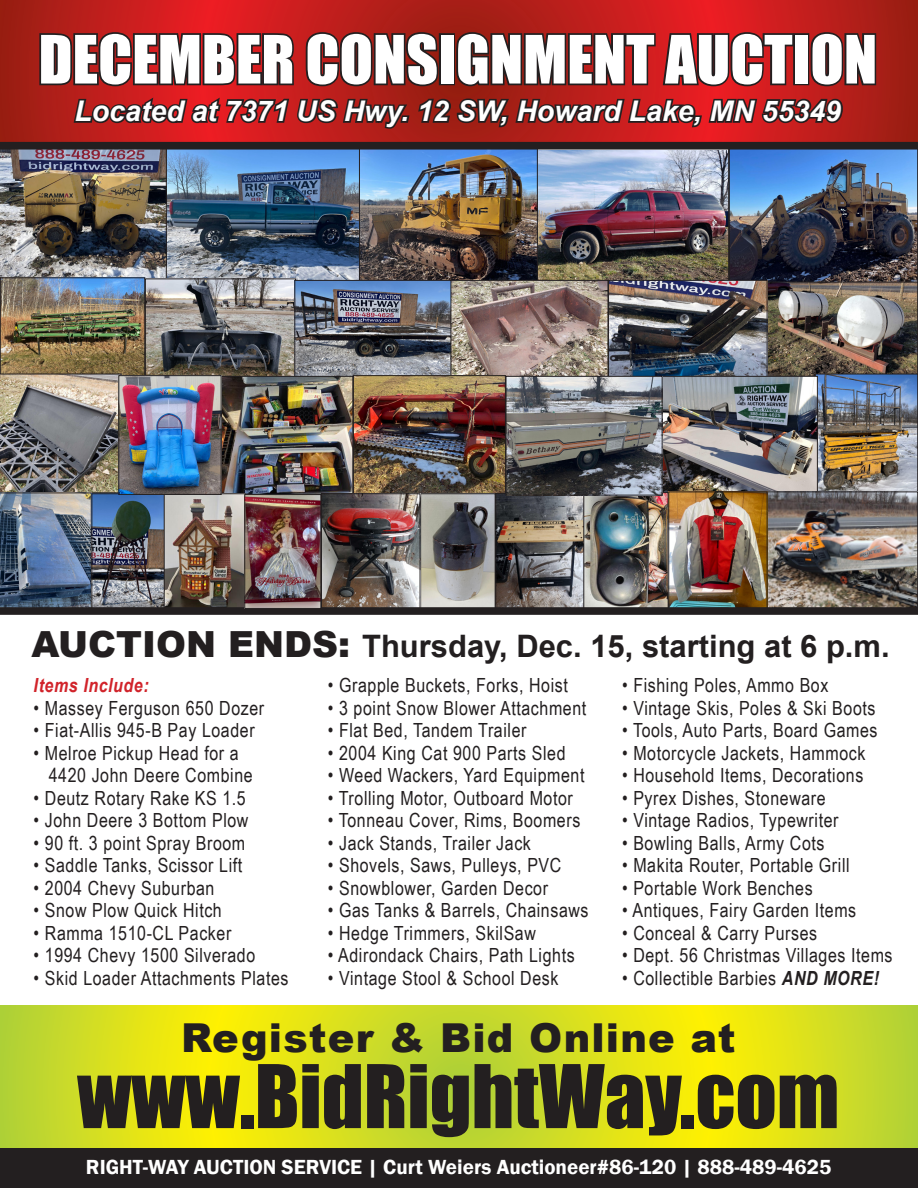
<style>
.page{position:relative;width:918px;height:1188px;background:#fff}
.page>*{position:absolute;margin:0;border:0;box-sizing:border-box;transform-origin:0 0}
.t1{font:81px "Impact";color:#231f20}
.t2{font:61.5px "Impact";color:#fff}
.t3{font:900 39.9px "Arial";letter-spacing:.03em;color:#231f20}
.t4{font:700 30.9px "Arial";color:#231f20}
.t5{font:italic 700 28.5px "Arial";color:#fff}
.t6{font:600 21px "Franklin Gothic";color:#fff}
.t7{font:19.5px "Arial Narrow";letter-spacing:.03em;color:#231f20}
.t8{font:italic 700 19.5px "Arial Narrow";letter-spacing:.03em;color:#d1232a}
.s1{font-weight:900;font-size:36px}
.s2{font-weight:700;font-style:italic}
</style>
<div class="page">
<svg style="left:0;top:1005px;width:918px;height:144px;background:#d7df1d"></svg>
<div style="left:0;top:1149px;width:918px;height:39px;background:#231f20"></div>
<img style="left:767px;top:150px;width:149px;height:132px">
<img style="left:2px;top:280px;width:292px;height:96px">
<div style="left:0;top:278px;width:145px;height:111px;border:1px solid #231f20"></div>
<div style="left:145px;top:279px;width:151px;height:111px;border:1px solid #231f20"></div>
<img style="left:451px;top:282px;width:314px;height:94px">
<div style="left:449px;top:280px;width:159px;height:111px;border:1px solid #231f20"></div>
<img style="left:769px;top:284px;width:147px;height:92px">
<div style="left:767px;top:282px;width:151px;height:114px;border:1px solid #231f20"></div>
<img style="left:297px;top:282px;width:152px;height:94px">
<div style="left:295px;top:280px;width:156px;height:111px;border:1px solid #231f20"></div>
<div style="left:608px;top:280px;width:159px;height:111px;border:1px solid #231f20"></div>
<img style="left:818px;top:376px;width:98px;height:115px">
<div style="left:814px;top:374px;width:104px;height:119px;border:1px solid #231f20"></div>
<img style="left:221px;top:377px;width:595px;height:116px">
<div style="left:661px;top:376px;width:157px;height:119px;border:1px solid #231f20"></div>
<div style="left:219px;top:376px;width:134px;height:119px;border:1px solid #231f20"></div>
<div style="left:353px;top:375px;width:153px;height:120px;border:1px solid #231f20"></div>
<img style="left:167px;top:493px;width:413px;height:114px">
<div style="left:420px;top:493px;width:75px;height:117px;border:1px solid #231f20"></div>
<img style="left:122px;top:495px;width:42px;height:112px">
<img style="left:0;top:374px;width:122px;height:233px">
<img style="left:584px;top:494px;width:332px;height:113px">
<div style="left:580px;top:492px;width:88px;height:117px;border:1px solid #231f20"></div>
<div style="left:92px;top:493px;width:75px;height:117px;border:1px solid #231f20"></div>
<div style="left:164px;top:493px;width:82px;height:116px;border:1px solid #231f20"></div>
<div style="left:767px;top:492px;width:151px;height:117px;border:1px solid #231f20"></div>
<div style="left:668px;top:492px;width:99px;height:117px;border:1px solid #231f20"></div>
<div style="left:321px;top:493px;width:99px;height:116px;border:1px solid #231f20"></div>
<div style="left:495px;top:493px;width:89px;height:117px;border:1px solid #231f20"></div>
<div style="left:0;top:0;width:918px;height:146px;background:#9e1e14"></div>
<img style="left:0;top:0;width:878px;height:280px">
<div style="left:0;top:142px;width:918px;height:8px;background:#231f20"></div>
<div style="left:0;top:607px;width:918px;height:8px;background:#231f20"></div>
<img style="left:120px;top:377px;width:99px;height:116px">
<div style="left:118px;top:375px;width:103px;height:120px;border:1px solid #231f20"></div>
<div style="left:244px;top:494px;width:77px;height:115px;border:1px solid #231f20"></div>
<div style="left:506px;top:376px;width:156px;height:119px;border:1px solid #231f20"></div>
<p class="t2" style="left:39px;top:12px;width:840px">DECEMBER CONSIGNMENT AUCTION</p>
<p class="t5" style="left:74px;top:92px;width:768px">Located at 7371 US Hwy. 12 SW, Howard Lake, MN 55349</p>
<p class="t4" style="left:31px;top:625px;width:860px"><span class="s1">AUCTION ENDS:</span> Thursday, Dec. 15, starting at 6 p.m.</p>
<p class="t8" style="left:34px;top:670px;width:117px">Items Include:</p>
<p class="t7" style="left:34px;top:693px;width:232px">• Massey Ferguson 650 Dozer</p>
<p class="t7" style="left:34px;top:716px;width:223px">• Fiat-Allis 945-B Pay Loader</p>
<p class="t7" style="left:34px;top:738px;width:207px">• Melroe Pickup Head for a</p>
<p class="t7" style="left:49px;top:761px;width:205px">4420 John Deere Combine</p>
<p class="t7" style="left:34px;top:783px;width:214px">• Deutz Rotary Rake KS 1.5</p>
<p class="t7" style="left:34px;top:806px;width:216px">• John Deere 3 Bottom Plow</p>
<p class="t7" style="left:34px;top:828px;width:213px">• 90 ft. 3 point Spray Broom</p>
<p class="t7" style="left:34px;top:851px;width:210px">• Saddle Tanks, Scissor Lift</p>
<p class="t7" style="left:34px;top:873px;width:182px">• 2004 Chevy Suburban</p>
<p class="t7" style="left:34px;top:896px;width:190px">• Snow Plow Quick Hitch</p>
<p class="t7" style="left:34px;top:918px;width:199px">• Ramma 1510-CL Packer</p>
<p class="t7" style="left:34px;top:941px;width:223px">• 1994 Chevy 1500 Silverado</p>
<p class="t7" style="left:34px;top:963px;width:256px">• Skid Loader Attachments Plates</p>
<p class="t7" style="left:328px;top:671px;width:241px">• Grapple Buckets, Forks, Hoist</p>
<p class="t7" style="left:328px;top:693px;width:260px">• 3 point Snow Blower Attachment</p>
<p class="t7" style="left:328px;top:716px;width:200px">• Flat Bed, Tandem Trailer</p>
<p class="t7" style="left:328px;top:738px;width:239px">• 2004 King Cat 900 Parts Sled</p>
<p class="t7" style="left:328px;top:761px;width:258px">• Weed Wackers, Yard Equipment</p>
<p class="t7" style="left:328px;top:783px;width:247px">• Trolling Motor, Outboard Motor</p>
<p class="t7" style="left:328px;top:806px;width:254px">• Tonneau Cover, Rims, Boomers</p>
<p class="t7" style="left:328px;top:828px;width:205px">• Jack Stands, Trailer Jack</p>
<p class="t7" style="left:328px;top:851px;width:235px">• Shovels, Saws, Pulleys, PVC</p>
<p class="t7" style="left:328px;top:873px;width:222px">• Snowblower, Garden Decor</p>
<p class="t7" style="left:328px;top:896px;width:262px">• Gas Tanks &amp; Barrels, Chainsaws</p>
<p class="t7" style="left:328px;top:918px;width:210px">• Hedge Trimmers, SkilSaw</p>
<p class="t7" style="left:328px;top:941px;width:248px">• Adirondack Chairs, Path Lights</p>
<p class="t7" style="left:328px;top:963px;width:232px">• Vintage Stool &amp; School Desk</p>
<p class="t7" style="left:622px;top:671px;width:208px">• Fishing Poles, Ammo Box</p>
<p class="t7" style="left:622px;top:693px;width:255px">• Vintage Skis, Poles &amp; Ski Boots</p>
<p class="t7" style="left:622px;top:716px;width:257px">• Tools, Auto Parts, Board Games</p>
<p class="t7" style="left:622px;top:738px;width:245px">• Motorcycle Jackets, Hammock</p>
<p class="t7" style="left:622px;top:761px;width:243px">• Household Items, Decorations</p>
<p class="t7" style="left:622px;top:783px;width:205px">• Pyrex Dishes, Stoneware</p>
<p class="t7" style="left:622px;top:806px;width:218px">• Vintage Radios, Typewriter</p>
<p class="t7" style="left:622px;top:828px;width:204px">• Bowling Balls, Army Cots</p>
<p class="t7" style="left:622px;top:851px;width:229px">• Makita Router, Portable Grill</p>
<p class="t7" style="left:622px;top:873px;width:192px">• Portable Work Benches</p>
<p class="t7" style="left:622px;top:896px;width:236px">• Antiques, Fairy Garden Items</p>
<p class="t7" style="left:622px;top:918px;width:197px">• Conceal &amp; Carry Purses</p>
<p class="t7" style="left:622px;top:941px;width:272px">• Dept. 56 Christmas Villages Items</p>
<p class="t7" style="left:622px;top:963px;width:258px">• Collectible Barbies <span class="s2">AND MORE!</span></p>
<p class="t3" style="left:181px;top:1008px;width:556px">Register &amp; Bid Online at</p>
<p class="t1" style="left:77px;top:1034px;width:764px">www.BidRightWay.com</p>
<p class="t6" style="left:86px;top:1154px;width:747px">RIGHT-WAY AUCTION SERVICE | Curt Weiers Auctioneer#86-120 | 888-489-4625</p>
</div>
